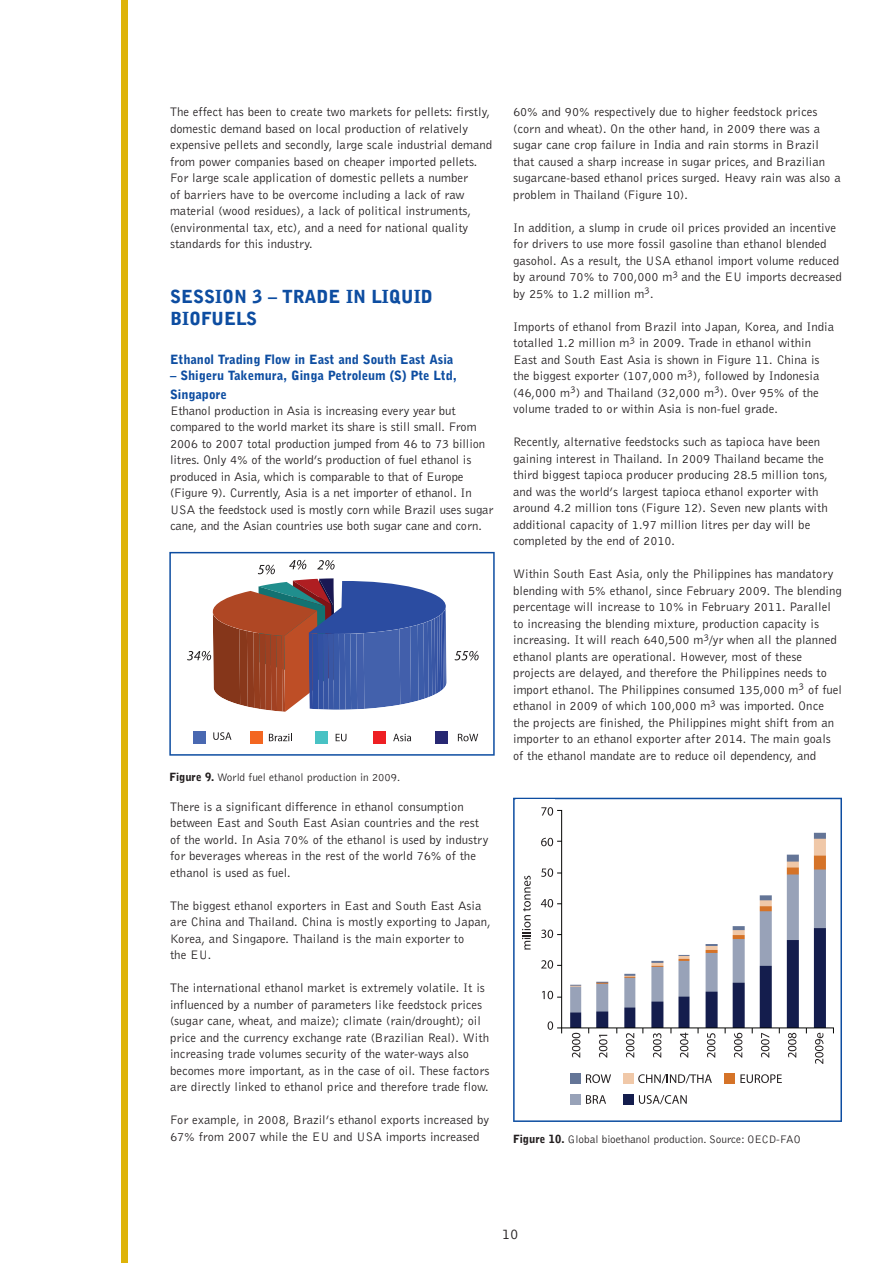
<style>
.page{position:relative;width:893px;height:1263px;background:#fff}
.page>*{position:absolute;margin:0;border:0;box-sizing:border-box;transform-origin:0 0}
.t1{font:900 18px/21.8px "Bell Gothic BT";color:#0d4da1}
.t2{font:15px "Bell Gothic BT";color:#231f20}
.t3{font:12.75px/16.5px "Bell Gothic BT";color:#231f20}
.t4{font:900 12.75px/18px "Bell Gothic BT";color:#0d4da1}
.t5{font:300 11.25px "Bell Gothic";color:#231f20}
.s1{font-weight:900}
</style>
<div class="page">
<div style="left:121px;top:0;width:7px;height:1263px;background:#deb308"></div>
<svg style="left:513px;top:798px;width:329px;height:324px"></svg>
<img style="left:516px;top:802px;width:323px;height:288px">
<div style="left:516px;top:799px;width:38px;height:245px;background:#fff"></div>
<svg style="left:541px;top:807px;width:12px;height:9px"></svg>
<svg style="left:541px;top:838px;width:12px;height:8px"></svg>
<svg style="left:541px;top:868px;width:12px;height:9px"></svg>
<svg style="left:541px;top:899px;width:12px;height:8px"></svg>
<svg style="left:541px;top:930px;width:12px;height:8px"></svg>
<svg style="left:541px;top:960px;width:12px;height:9px"></svg>
<svg style="left:542px;top:991px;width:11px;height:8px"></svg>
<svg style="left:547px;top:1021px;width:6px;height:9px"></svg>
<svg style="left:522px;top:876px;width:9px;height:74px"></svg>
<div style="left:559px;top:1036px;width:280px;height:58px;background:#fff"></div>
<svg style="left:572px;top:1033px;width:8px;height:25px"></svg>
<svg style="left:599px;top:1035px;width:8px;height:23px"></svg>
<svg style="left:626px;top:1033px;width:8px;height:25px"></svg>
<svg style="left:653px;top:1033px;width:8px;height:25px"></svg>
<svg style="left:680px;top:1033px;width:8px;height:25px"></svg>
<svg style="left:707px;top:1033px;width:8px;height:25px"></svg>
<svg style="left:734px;top:1033px;width:8px;height:25px"></svg>
<svg style="left:761px;top:1033px;width:8px;height:25px"></svg>
<svg style="left:788px;top:1033px;width:8px;height:25px"></svg>
<svg style="left:815px;top:1033px;width:8px;height:31px"></svg>
<svg style="left:586px;top:1074px;width:25px;height:9px"></svg>
<svg style="left:638px;top:1074px;width:74px;height:9px"></svg>
<svg style="left:740px;top:1074px;width:42px;height:9px"></svg>
<svg style="left:586px;top:1095px;width:20px;height:9px"></svg>
<svg style="left:639px;top:1095px;width:48px;height:9px"></svg>
<div style="left:571px;top:1073px;width:10px;height:11px;background:#647597"></div>
<div style="left:623px;top:1073px;width:10px;height:11px;background:#f0c8a8"></div>
<div style="left:724px;top:1073px;width:10px;height:11px;background:#d57328"></div>
<div style="left:571px;top:1094px;width:10px;height:10px;background:#98a2b8"></div>
<div style="left:623px;top:1094px;width:10px;height:10px;background:#141d4d"></div>
<div style="left:834px;top:865px;width:5px;height:126px;background:#fff"></div>
<svg style="left:169px;top:552px;width:326px;height:204px"></svg>
<svg style="left:213px;top:732px;width:18px;height:8px"></svg>
<div style="left:193px;top:731px;width:13px;height:13px;background:#4968b1"></div>
<div style="left:250px;top:731px;width:13px;height:13px;background:#f36621"></div>
<div style="left:315px;top:731px;width:13px;height:13px;background:#48c2c4"></div>
<div style="left:373px;top:731px;width:13px;height:13px;background:#ee1f23"></div>
<div style="left:435px;top:731px;width:13px;height:13px;background:#272873"></div>
<svg style="left:454px;top:651px;width:25px;height:9px"></svg>
<svg style="left:187px;top:560px;width:260px;height:152px"></svg>
<svg style="left:269px;top:733px;width:23px;height:8px"></svg>
<svg style="left:336px;top:734px;width:10px;height:7px"></svg>
<svg style="left:393px;top:734px;width:18px;height:7px"></svg>
<svg style="left:458px;top:734px;width:20px;height:7px"></svg>
<p class="t3" style="left:170px;top:104px;width:324px">The effect has been to create two markets for pellets: firstly, domestic demand based on local production of relatively expensive pellets and secondly, large scale industrial demand from power companies based on cheaper imported pellets.<br>For large scale application of domestic pellets a number<br>of barriers have to be overcome including a lack of raw material (wood residues), a lack of political instruments, (environmental tax, etc), and a need for national quality standards for this industry.</p>
<h1 class="t1" style="left:170px;top:287px;width:264px">SESSION 3 – TRADE IN LIQUID<br>BIOFUELS</h1>
<p class="t4" style="left:170px;top:351px;width:285px">Ethanol Trading Flow in East and South East Asia</p>
<p class="t4" style="left:170px;top:368px;width:288px">– Shigeru Takemura, Ginga Petroleum (S) Pte Ltd,<br>Singapore</p>
<p class="t3" style="left:170px;top:403px;width:325px">Ethanol production in Asia is increasing every year but compared to the world market its share is still small. From 2006 to 2007 total production jumped from 46 to 73 billion litres. Only 4% of the world’s production of fuel ethanol is produced in Asia, which is comparable to that of Europe (Figure 9). Currently, Asia is a net importer of ethanol. In USA the feedstock used is mostly corn while Brazil uses sugar cane, and the Asian countries use both sugar cane and corn.</p>
<p class="t5" style="left:169px;top:773px;width:232px"><span class="s1">Figure 9.</span> World fuel ethanol production in 2009.</p>
<p class="t3" style="left:170px;top:799px;width:320px">There is a significant difference in ethanol consumption between East and South East Asian countries and the rest of the world. In Asia 70% of the ethanol is used by industry for beverages whereas in the rest of the world 76% of the ethanol is used as fuel.</p>
<p class="t3" style="left:170px;top:898px;width:322px">The biggest ethanol exporters in East and South East Asia are China and Thailand. China is mostly exporting to Japan, Korea, and Singapore. Thailand is the main exporter to<br>the EU.</p>
<p class="t3" style="left:170px;top:981px;width:321px">The international ethanol market is extremely volatile. It is influenced by a number of parameters like feedstock prices (sugar cane, wheat, and maize); climate (rain/drought); oil price and the currency exchange rate (Brazilian Real). With increasing trade volumes security of the water-ways also becomes more important, as in the case of oil. These factors are directly linked to ethanol price and therefore trade flow.</p>
<p class="t3" style="left:170px;top:1113px;width:320px">For example, in 2008, Brazil’s ethanol exports increased by<br>67% from 2007 while the EU and USA imports increased</p>
<p class="t3" style="left:513px;top:104px;width:329px">60% and 90% respectively due to higher feedstock prices (corn and wheat). On the other hand, in 2009 there was a sugar cane crop failure in India and rain storms in Brazil that caused a sharp increase in sugar prices, and Brazilian sugarcane-based ethanol prices surged. Heavy rain was also a problem in Thailand (Figure 10).</p>
<p class="t3" style="left:513px;top:220px;width:330px">In addition, a slump in crude oil prices provided an incentive for drivers to use more fossil gasoline than ethanol blended gasohol. As a result, the USA ethanol import volume reduced by around 70% to 700,000 m<sup>3</sup> and the EU imports decreased by 25% to 1.2 million m<sup>3</sup>.</p>
<p class="t3" style="left:513px;top:319px;width:322px">Imports of ethanol from Brazil into Japan, Korea, and India totalled 1.2 million m<sup>3</sup> in 2009. Trade in ethanol within East and South East Asia is shown in Figure 11. China is the biggest exporter (107,000 m<sup>3</sup>), followed by Indonesia (46,000 m<sup>3</sup>) and Thailand (32,000 m<sup>3</sup>). Over 95% of the volume traded to or within Asia is non-fuel grade.</p>
<p class="t3" style="left:513px;top:434px;width:316px">Recently, alternative feedstocks such as tapioca have been gaining interest in Thailand. In 2009 Thailand became the third biggest tapioca producer producing 28.5 million tons, and was the world’s largest tapioca ethanol exporter with around 4.2 million tons (Figure 12). Seven new plants with additional capacity of 1.97 million litres per day will be completed by the end of 2010.</p>
<p class="t3" style="left:513px;top:566px;width:330px">Within South East Asia, only the Philippines has mandatory blending with 5% ethanol, since February 2009. The blending percentage will increase to 10% in February 2011. Parallel to increasing the blending mixture, production capacity is increasing. It will reach 640,500 m<sup>3</sup>/yr when all the planned ethanol plants are operational. However, most of these projects are delayed, and therefore the Philippines needs to import ethanol. The Philippines consumed 135,000 m<sup>3</sup> of fuel ethanol in 2009 of which 100,000 m<sup>3</sup> was imported. Once the projects are finished, the Philippines might shift from an importer to an ethanol exporter after 2014. The main goals of the ethanol mandate are to reduce oil dependency, and</p>
<p class="t5" style="left:513px;top:1135px;width:289px"><span class="s1">Figure 10.</span> Global bioethanol production. Source: OECD-FAO</p>
<p class="t2" style="left:502px;top:1228px;width:18px">10</p>
</div>
